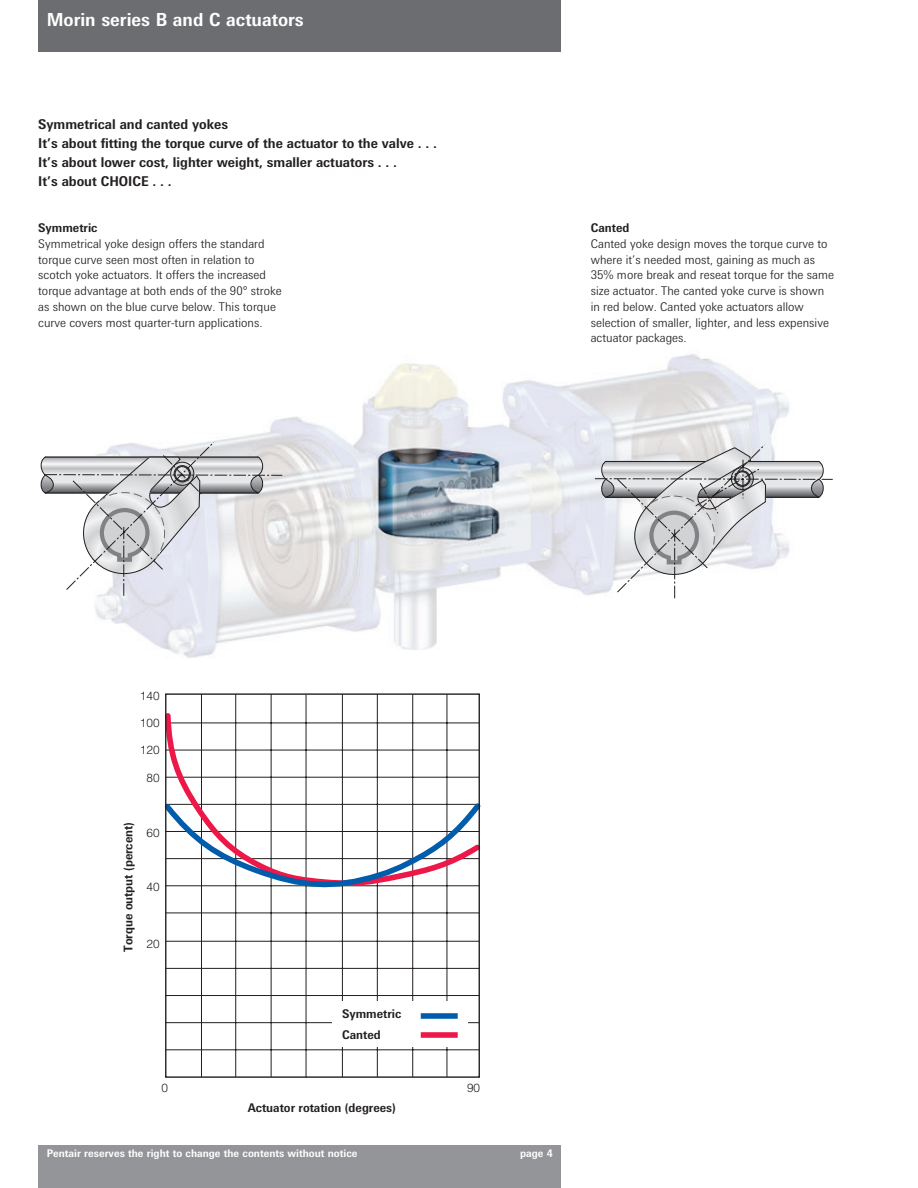
<style>
.page{position:relative;width:918px;height:1188px;background:#fff}
.page>*{position:absolute;margin:0;border:0;box-sizing:border-box;transform-origin:0 0}
.t1{font:700 18px "Messe Univers";color:#fff}
.t2{font:700 13.5px/19px "Messe Univers";color:#231f20}
.t3{font:300 12px/15.8px "Messe Univers";color:#231f20}
.t4{font:700 12px/21px "Messe Univers";color:#231f20}
.t5{font:700 11.85px/18.8px "Helvetica";color:#231f20}
.t6{font:300 11.85px "Helvetica";color:#231f20}
.t7{font:700 10.5px "Messe Univers";color:#fff}
</style>
<div class="page">
<img style="left:95px;top:354px;width:694px;height:304px">
<div style="left:38px;top:0;width:523px;height:52px;background:#6c6d70"></div>
<div style="left:38px;top:1145px;width:523px;height:43px;background:#939598"></div>
<hr style="left:447px;top:694px;width:1px;height:383px;background:#231f20">
<hr style="left:412px;top:694px;width:1px;height:383px;background:#231f20">
<hr style="left:377px;top:694px;width:1px;height:383px;background:#231f20">
<hr style="left:342px;top:694px;width:1px;height:383px;background:#231f20">
<hr style="left:306px;top:695px;width:1px;height:383px;background:#231f20">
<hr style="left:271px;top:694px;width:1px;height:383px;background:#231f20">
<hr style="left:235px;top:694px;width:1px;height:383px;background:#231f20">
<hr style="left:201px;top:694px;width:1px;height:383px;background:#231f20">
<hr style="left:166px;top:1050px;width:313px;height:1px;background:#231f20">
<hr style="left:166px;top:1022px;width:313px;height:1px;background:#231f20">
<hr style="left:166px;top:995px;width:313px;height:1px;background:#231f20">
<hr style="left:166px;top:968px;width:313px;height:1px;background:#231f20">
<hr style="left:166px;top:941px;width:313px;height:1px;background:#231f20">
<hr style="left:166px;top:913px;width:313px;height:1px;background:#231f20">
<svg style="left:167px;top:710px;width:311px;height:88px"></svg>
<svg style="left:164px;top:798px;width:314px;height:96px"></svg>
<div style="left:165px;top:693px;width:315px;height:385px;border:1px solid #231f20"></div>
<div style="left:332px;top:1001px;width:136px;height:45px;background:#fff"></div>
<div style="left:421px;top:1013px;width:37px;height:6px;background:#015dab"></div>
<div style="left:421px;top:1032px;width:37px;height:6px;background:#ed1748"></div>
<svg style="left:41px;top:442px;width:242px;height:154px"></svg>
<svg style="left:594px;top:444px;width:239px;height:155px"></svg>
<h1 class="t1" style="left:47px;top:8px;width:259px">Morin series B and C actuators</h1>
<p class="t2" style="left:38px;top:114px;width:400px">Symmetrical and canted yokes<br>It’s about fitting the torque curve of the actuator to the valve . . .<br>It’s about lower cost, lighter weight, smaller actuators . . .<br>It’s about CHOICE . . .</p>
<p class="t4" style="left:38px;top:217px;width:61px">Symmetric</p>
<p class="t3" style="left:38px;top:236px;width:245px">Symmetrical yoke design offers the standard torque curve seen most often in relation to scotch yoke actuators. It offers the increased torque advantage at both ends of the 90° stroke as shown on the blue curve below. This torque curve covers most quarter-turn applications.</p>
<p class="t4" style="left:591px;top:217px;width:40px">Canted</p>
<p class="t3" style="left:591px;top:235px;width:245px">Canted yoke design moves the torque curve to where it’s needed most, gaining as much as 35% more break and reseat torque for the same size actuator. The canted yoke curve is shown in red below. Canted yoke actuators allow selection of smaller, lighter, and less expensive actuator packages.</p>
<p class="t6" style="left:140px;top:689px;width:21px">140</p>
<p class="t6" style="left:140px;top:716px;width:21px">100</p>
<p class="t6" style="left:140px;top:743px;width:21px">120</p>
<p class="t6" style="left:146px;top:770px;width:15px">80</p>
<p class="t4" style="left:118px;top:952px;width:132px;rotate:-90deg">Torque output (percent)</p>
<p class="t6" style="left:146px;top:825px;width:15px">60</p>
<p class="t6" style="left:146px;top:880px;width:15px">40</p>
<p class="t6" style="left:146px;top:936px;width:15px">20</p>
<p class="t4" style="left:342px;top:1003px;width:61px">Symmetric<br>Canted</p>
<p class="t5" style="left:345px;top:1006px;width:62px">Symmetric<br>Canted</p>
<p class="t6" style="left:161px;top:1080px;width:8px">0</p>
<p class="t6" style="left:467px;top:1080px;width:15px">90</p>
<p class="t5" style="left:252px;top:1096px;width:159px">Actuator Rotation (Degrees)</p>
<p class="t4" style="left:248px;top:1097px;width:150px">Actuator rotation (degrees)</p>
<p class="t7" style="left:47px;top:1147px;width:312px">Pentair reserves the right to change the contents without notice</p>
<p class="t7" style="left:520px;top:1147px;width:34px">page 4</p>
</div>
